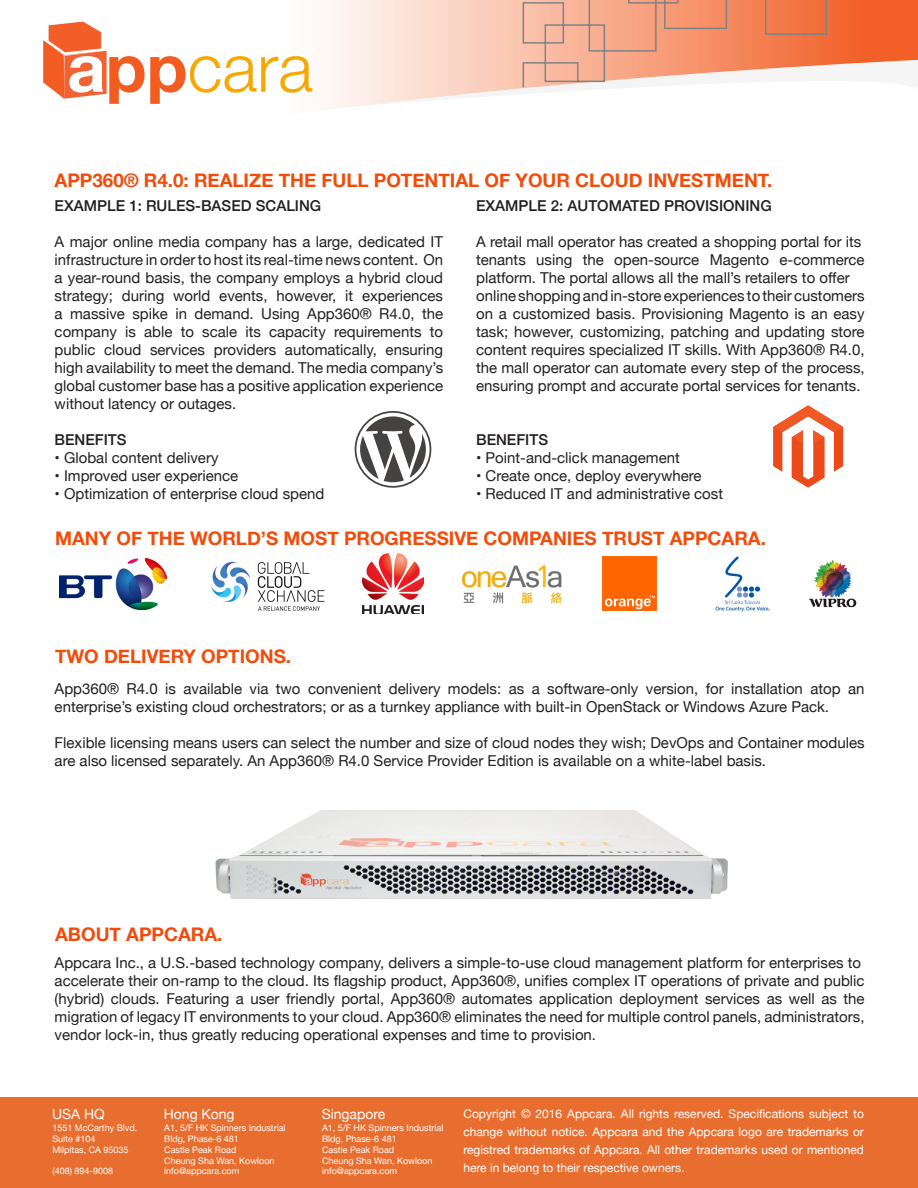
<style>
.page{position:relative;width:918px;height:1188px;background:#fff}
.page>*{position:absolute;margin:0;border:0;box-sizing:border-box;transform-origin:0 0}
.t1{font:700 18.75px "Helvetica Neue";color:#f24b0a}
.t2{font:15px/18px "Helvetica Neue";color:#231f20}
.t3{font:500 15px "Helvetica Neue";color:#231f20}
.t4{font:13.95px "Helvetica Neue";color:#fff}
.t5{font:12px/18px "Helvetica Neue";color:#fff;text-align:justify}
.t6{font:9px/10.8px "Helvetica Neue";color:#fff}
</style>
<div class="page">
<svg style="left:80px;top:0;width:276px;height:110px"></svg>
<svg style="left:356px;top:0;width:562px;height:106px"></svg>
<img style="left:215px;top:810px;width:514px;height:88px">
<div style="left:1px;top:1098px;width:917px;height:90px;background:#e86e30"></div>
<svg style="left:355px;top:411px;width:76px;height:77px"></svg>
<svg style="left:773px;top:405px;width:70px;height:83px"></svg>
<img style="left:59px;top:558px;width:108px;height:51px">
<img style="left:363px;top:554px;width:60px;height:60px">
<img style="left:211px;top:561px;width:114px;height:50px">
<img style="left:461px;top:565px;width:101px;height:39px">
<img style="left:603px;top:557px;width:54px;height:54px">
<img style="left:715px;top:556px;width:54px;height:55px">
<img style="left:809px;top:560px;width:48px;height:48px">
<svg style="left:43px;top:22px;width:269px;height:82px"></svg>
<p class="t1" style="left:55px;top:169px;width:719px">APP360® R4.0: REALIZE THE FULL POTENTIAL OF YOUR CLOUD INVESTMENT.</p>
<p class="t3" style="left:55px;top:196px;width:268px">EXAMPLE 1: RULES-BASED SCALING</p>
<p class="t2" style="left:55px;top:233px;width:390px;text-align:justify">A major online media company has a large, dedicated IT infrastructure in order to host its real-time news content. On a year-round basis, the company employs a hybrid cloud strategy; during world events, however, it experiences a massive spike in demand. Using App360® R4.0, the company is able to scale its capacity requirements to public cloud services providers automatically, ensuring high availability to meet the demand. The media company’s global customer base has a positive application experience without latency or outages.</p>
<p class="t3" style="left:55px;top:430px;width:73px">BENEFITS</p>
<p class="t2" style="left:55px;top:449px;width:165px">• Global content delivery</p>
<p class="t2" style="left:55px;top:467px;width:185px">• Improved user experience</p>
<p class="t2" style="left:55px;top:485px;width:271px">• Optimization of enterprise cloud spend</p>
<p class="t3" style="left:476px;top:196px;width:297px">EXAMPLE 2: AUTOMATED PROVISIONING</p>
<p class="t2" style="left:476px;top:233px;width:390px">A retail mall operator has created a shopping portal for its tenants using the open-source Magento e-commerce platform. The portal allows all the mall’s retailers to offer online shopping and in-store experiences to their customers on a customized basis. Provisioning Magento is an easy task; however, customizing, patching and updating store content requires specialized IT skills. With App360® R4.0, the mall operator can automate every step of the process, ensuring prompt and accurate portal services for tenants.</p>
<p class="t3" style="left:476px;top:430px;width:73px">BENEFITS</p>
<p class="t2" style="left:476px;top:449px;width:205px">• Point-and-click management</p>
<p class="t2" style="left:476px;top:467px;width:227px">• Create once, deploy everywhere</p>
<p class="t2" style="left:476px;top:485px;width:248px">• Reduced IT and administrative cost</p>
<p class="t1" style="left:55px;top:527px;width:712px">MANY OF THE WORLD’S MOST PROGRESSIVE COMPANIES TRUST APPCARA.</p>
<p class="t1" style="left:55px;top:645px;width:238px">TWO DELIVERY OPTIONS.</p>
<p class="t2" style="left:55px;top:680px;width:811px">App360® R4.0 is available via two convenient delivery models: as a software-only version, for installation atop an enterprise’s existing cloud orchestrators; or as a turnkey appliance with built-in OpenStack or Windows Azure Pack.</p>
<p class="t2" style="left:55px;top:734px;width:812px">Flexible licensing means users can select the number and size of cloud nodes they wish; DevOps and Container modules are also licensed separately. An App360® R4.0 Service Provider Edition is available on a white-label basis.</p>
<p class="t1" style="left:55px;top:923px;width:169px">ABOUT APPCARA.</p>
<p class="t2" style="left:55px;top:953px;width:812px">Appcara Inc., a U.S.-based technology company, delivers a simple-to-use cloud management platform for enterprises to accelerate their on-ramp to the cloud. Its flagship product, App360®, unifies complex IT operations of private and public (hybrid) clouds. Featuring a user friendly portal, App360® automates application deployment services as well as the migration of legacy IT environments to your cloud. App360® eliminates the need for multiple control panels, administrators, vendor lock-in, thus greatly reducing operational expenses and time to provision.</p>
<p class="t4" style="left:52px;top:1106px;width:54px">USA HQ</p>
<p class="t4" style="left:164px;top:1106px;width:72px">Hong Kong</p>
<p class="t4" style="left:322px;top:1106px;width:65px">Singapore</p>
<p class="t6" style="left:52px;top:1122px;width:86px">1551 McCarthy Blvd.<br>Suite #104<br>Milpitas, CA 95035</p>
<p class="t6" style="left:52px;top:1166px;width:62px">(408) 894-9008</p>
<p class="t6" style="left:164px;top:1122px;width:123px">A1, 5/F HK Spinners Industrial<br>Bldg, Phase-6 481<br>Castle Peak Road<br>Cheung Sha Wan, Kowloon info@appcara.com</p>
<p class="t6" style="left:322px;top:1122px;width:123px">A1, 5/F HK Spinners Industrial<br>Bldg, Phase-6 481<br>Castle Peak Road<br>Cheung Sha Wan, Kowloon info@appcara.com</p>
<p class="t5" style="left:463px;top:1104px;width:402px">Copyright © 2016 Appcara. All rights reserved. Specifications subject to change without notice. Appcara and the Appcara logo are trademarks or registred trademarks of Appcara. All other trademarks used or mentioned here in belong to their respective owners.</p>
</div>
